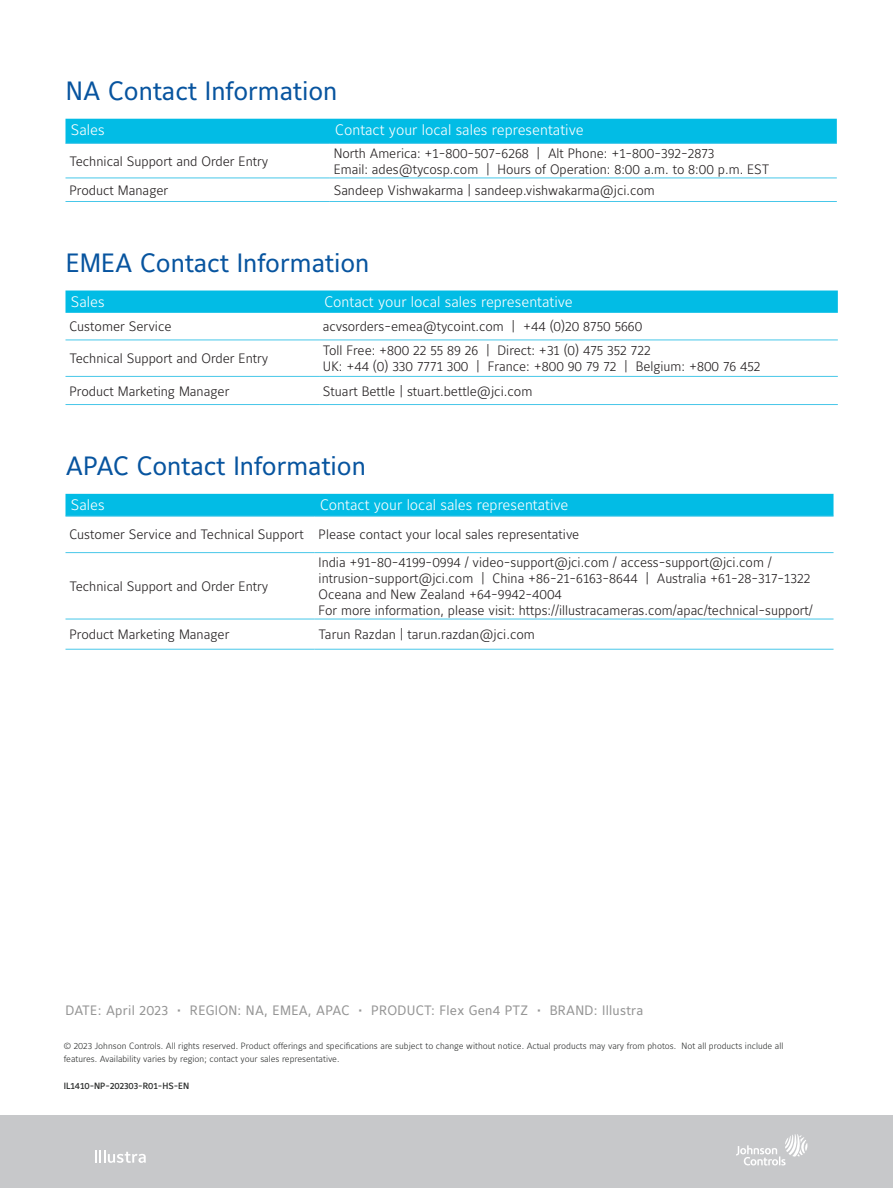
<style>
.page{position:relative;width:893px;height:1188px;background:#fff}
.page>*{position:absolute;margin:0;border:0;box-sizing:border-box;transform-origin:0 0}
.t1{font:26.25px "Maurea Jci Lf ML";color:#07549f}
.Ordering_Infor_Chart{font:300 15px "Maurea Jci Lf ML";color:#fff}
.t2{font:300 13.5px "Maurea Jci Lf ML";color:#231f20}
.t3{font:13.5px "Maurea Jci Lf ML";letter-spacing:.02em;color:#959595}
.Table_body{font:300 9px/13.5px "Maurea Jci Lf ML";color:#2d2f2e}
.Table_body-2{font:500 9px "Maurea Jci Lf ML";color:#2d2f2e}
</style>
<div class="page">
<div style="left:0;top:1115px;width:893px;height:73px;background:#c7c8ca"></div>
<svg style="left:95px;top:1150px;width:51px;height:13px"></svg>
<div style="left:66px;top:119px;width:771px;height:24px;background:#02bce5"></div>
<hr style="left:66px;top:143px;width:264px;height:1px;background:#47c7e9">
<hr style="left:330px;top:143px;width:507px;height:1px;background:#47c7e9">
<hr style="left:66px;top:178px;width:264px;height:1px;background:#47c7e9">
<hr style="left:330px;top:178px;width:507px;height:1px;background:#47c7e9">
<hr style="left:66px;top:201px;width:264px;height:1px;background:#47c7e9">
<hr style="left:330px;top:201px;width:507px;height:1px;background:#47c7e9">
<div style="left:66px;top:291px;width:772px;height:22px;background:#02bce5"></div>
<hr style="left:66px;top:340px;width:253px;height:1px;background:#47c7e9">
<hr style="left:319px;top:340px;width:519px;height:1px;background:#47c7e9">
<hr style="left:66px;top:376px;width:253px;height:1px;background:#47c7e9">
<hr style="left:319px;top:376px;width:519px;height:1px;background:#47c7e9">
<hr style="left:66px;top:404px;width:253px;height:1px;background:#47c7e9">
<hr style="left:319px;top:404px;width:519px;height:1px;background:#47c7e9">
<div style="left:66px;top:494px;width:767px;height:22px;background:#02bce5"></div>
<hr style="left:66px;top:516px;width:249px;height:1px;background:#47c7e9">
<hr style="left:315px;top:516px;width:518px;height:1px;background:#47c7e9">
<hr style="left:66px;top:552px;width:249px;height:1px;background:#47c7e9">
<hr style="left:315px;top:552px;width:518px;height:1px;background:#47c7e9">
<hr style="left:66px;top:619px;width:249px;height:1px;background:#47c7e9">
<hr style="left:315px;top:619px;width:518px;height:1px;background:#47c7e9">
<hr style="left:66px;top:649px;width:249px;height:1px;background:#47c7e9">
<hr style="left:315px;top:649px;width:518px;height:1px;background:#47c7e9">
<svg style="left:736px;top:1134px;width:71px;height:32px"></svg>
<p class="t1" style="left:66px;top:75px;width:273px">NA Contact Information</p>
<p class="Ordering_Infor_Chart" style="left:71px;top:121px;width:35px">Sales</p>
<p class="Ordering_Infor_Chart" style="left:335px;top:121px;width:250px">Contact your local sales representative</p>
<p class="t2" style="left:69px;top:153px;width:200px">Technical Support and Order Entry</p>
<p class="t2" style="left:334px;top:145px;width:382px">North America: +1-800-507-6268 | Alt Phone: +1-800-392-2873</p>
<p class="t2" style="left:334px;top:161px;width:437px">Email: ades@tycosp.com | Hours of Operation: 8:00 a.m. to 8:00 p.m. EST</p>
<p class="t2" style="left:69px;top:182px;width:100px">Product Manager</p>
<p class="t2" style="left:334px;top:182px;width:323px">Sandeep Vishwakarma | sandeep.vishwakarma@jci.com</p>
<p class="t1" style="left:66px;top:247px;width:305px">EMEA Contact Information</p>
<p class="Ordering_Infor_Chart" style="left:71px;top:293px;width:35px">Sales</p>
<p class="Ordering_Infor_Chart" style="left:325px;top:293px;width:250px">Contact your local sales representative</p>
<p class="t2" style="left:69px;top:318px;width:104px">Customer Service</p>
<p class="t2" style="left:323px;top:318px;width:321px">acvsorders-emea@tycoint.com | +44 (0)20 8750 5660</p>
<p class="t2" style="left:69px;top:350px;width:200px">Technical Support and Order Entry</p>
<p class="t2" style="left:323px;top:342px;width:329px">Toll Free: +800 22 55 89 26 | Direct: +31 (0) 475 352 722</p>
<p class="t2" style="left:323px;top:358px;width:439px">UK: +44 (0) 330 7771 300 | France: +800 90 79 72 | Belgium: +800 76 452</p>
<p class="t2" style="left:69px;top:382px;width:162px">Product Marketing Manager</p>
<p class="t2" style="left:323px;top:382px;width:211px">Stuart Bettle | stuart.bettle@jci.com</p>
<p class="t1" style="left:66px;top:450px;width:302px">APAC Contact Information</p>
<p class="Ordering_Infor_Chart" style="left:71px;top:496px;width:35px">Sales</p>
<p class="Ordering_Infor_Chart" style="left:320px;top:496px;width:250px">Contact your local sales representative</p>
<p class="t2" style="left:69px;top:526px;width:236px">Customer Service and Technical Support</p>
<p class="t2" style="left:319px;top:526px;width:262px">Please contact your local sales representative</p>
<p class="t2" style="left:69px;top:578px;width:200px">Technical Support and Order Entry</p>
<p class="t2" style="left:319px;top:554px;width:455px">India +91-80-4199-0994 / video-support@jci.com / access-support@jci.com /</p>
<p class="t2" style="left:319px;top:570px;width:493px">intrusion-support@jci.com | China +86-21-6163-8644 | Australia +61-28-317-1322</p>
<p class="t2" style="left:319px;top:586px;width:245px">Oceana and New Zealand +64-9942-4004</p>
<p class="t2" style="left:319px;top:602px;width:496px">For more information, please visit: https://illustracameras.com/apac/technical-support/</p>
<p class="t2" style="left:69px;top:626px;width:162px">Product Marketing Manager</p>
<p class="t2" style="left:319px;top:626px;width:218px">Tarun Razdan | tarun.razdan@jci.com</p>
<p class="t3" style="left:66px;top:1002px;width:579px">DATE: April 2023 • REGION: NA, EMEA, APAC • PRODUCT: Flex Gen4 PTZ • BRAND: Illustra</p>
<p class="Table_body" style="left:64px;top:1039px;width:721px">© 2023 Johnson Controls. All rights reserved. Product offerings and specifications are subject to change without notice. Actual products may vary from photos. Not all products include all features. Availability varies by region; contact your sales representative.</p>
<p class="Table_body-2" style="left:64px;top:1080px;width:127px">IL1410-NP-202303-R01-HS-EN</p>
</div>
